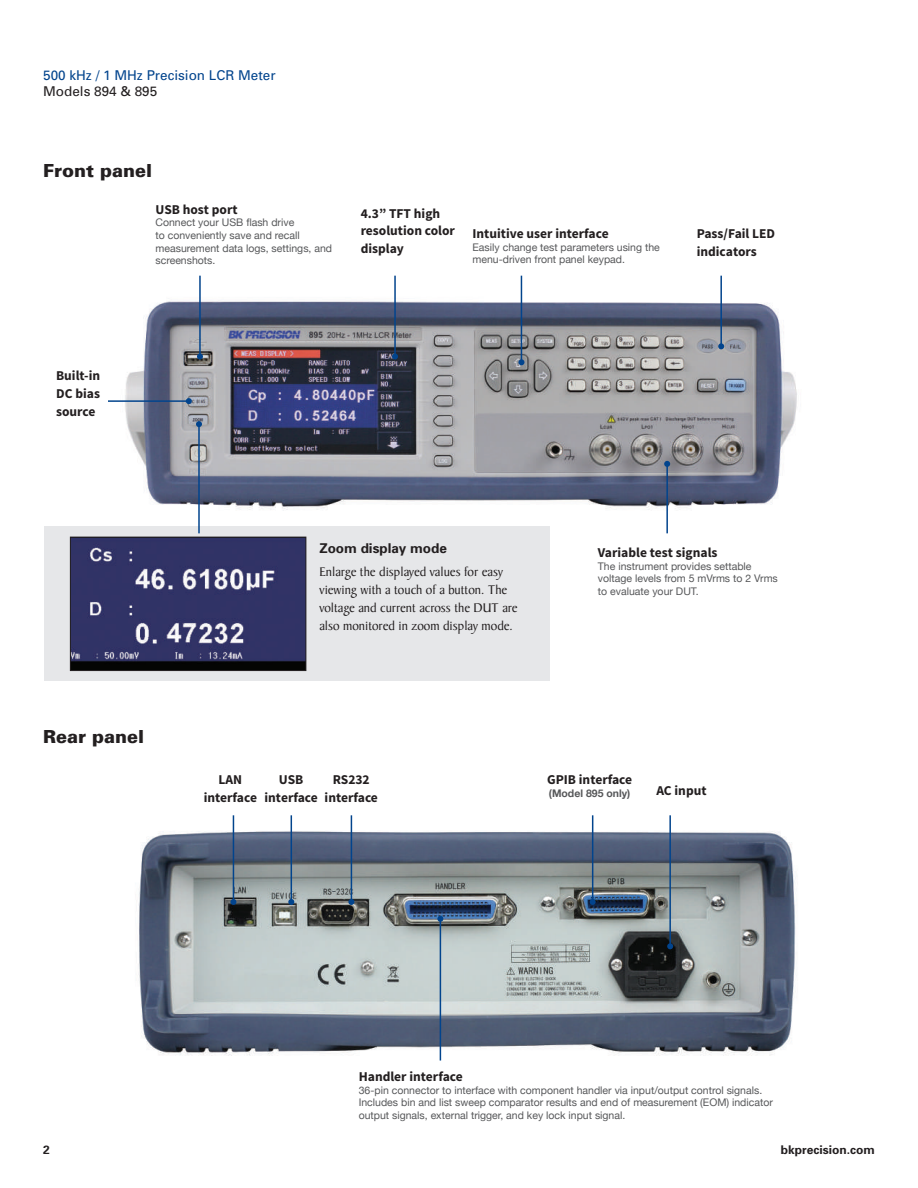
<style>
.page{position:relative;width:918px;height:1188px;background:#fff}
.page>*{position:absolute;margin:0;border:0;box-sizing:border-box;transform-origin:0 0}
.t1{font:900 18px "Univers";color:#231f20}
.t2{font:700 13.5px/18px "Source Sans Pro";color:#231f20;text-align:center}
.t3{font:13.5px/18px "Baker Signet";color:#231f20}
.t4{font:13.5px "Univers";color:#02448d}
.t5{font:700 13.5px "Univers";color:#231f20}
.t6{font:13.5px "Univers";color:#231f20}
.t7{font:700 12px "Univers";color:#231f20}
.t8{font:10.5px/12.6px "Helvetica Neue";color:#57585a}
.t9{font:700 10.5px "Helvetica Neue";color:#57585a}
</style>
<div class="page">
<img style="left:125px;top:291px;width:672px;height:220px">
<hr style="left:521px;top:276px;width:1px;height:86px;background:#02448d">
<svg style="left:518px;top:359px;width:6px;height:6px"></svg>
<hr style="left:720px;top:276px;width:2px;height:70px;background:#02448d">
<svg style="left:718px;top:343px;width:6px;height:6px"></svg>
<hr style="left:666px;top:464px;width:2px;height:69px;background:#02448d">
<svg style="left:664px;top:461px;width:6px;height:6px"></svg>
<img style="left:138px;top:820px;width:658px;height:241px">
<hr style="left:592px;top:815px;width:1px;height:87px;background:#02448d">
<svg style="left:590px;top:899px;width:6px;height:6px"></svg>
<hr style="left:351px;top:815px;width:1px;height:87px;background:#02448d">
<svg style="left:348px;top:899px;width:6px;height:6px"></svg>
<hr style="left:233px;top:815px;width:1px;height:87px;background:#02448d">
<svg style="left:230px;top:899px;width:6px;height:6px"></svg>
<hr style="left:291px;top:815px;width:1px;height:87px;background:#02448d">
<svg style="left:288px;top:899px;width:6px;height:6px"></svg>
<hr style="left:199px;top:276px;width:2px;height:80px;background:#02448d">
<svg style="left:197px;top:353px;width:6px;height:6px"></svg>
<hr style="left:440px;top:919px;width:1px;height:142px;background:#02448d">
<svg style="left:437px;top:916px;width:6px;height:6px"></svg>
<hr style="left:669px;top:815px;width:2px;height:131px;background:#02448d">
<svg style="left:667px;top:943px;width:6px;height:6px"></svg>
<hr style="left:394px;top:276px;width:2px;height:80px;background:#02448d">
<svg style="left:392px;top:353px;width:6px;height:6px"></svg>
<div style="left:44px;top:526px;width:506px;height:155px;background:#e6e7e9"></div>
<img style="left:72px;top:539px;width:232px;height:130px">
<div style="left:70px;top:537px;width:236px;height:134px;border:1px solid #231f20"></div>
<hr style="left:198px;top:424px;width:2px;height:109px;background:#02448d">
<svg style="left:196px;top:421px;width:6px;height:6px"></svg>
<hr style="left:108px;top:400px;width:81px;height:2px;background:#02448d">
<svg style="left:186px;top:398px;width:6px;height:6px"></svg>
<p class="t4" style="left:43px;top:67px;width:234px">500 kHz / 1 MHz Precision LCR Meter</p>
<p class="t6" style="left:43px;top:83px;width:116px">Models 894 &amp; 895</p>
<h1 class="t1" style="left:43px;top:160px;width:110px">Front panel</h1>
<p class="t2" style="left:156px;top:201px;width:84px">USB host port</p>
<p class="t8" style="left:156px;top:217px;width:178px">Connect your USB flash drive<br>to conveniently save and recall measurement data logs, settings, and screenshots.</p>
<p class="t2" style="left:361px;top:205px;width:96px;text-align:left">4.3” TFT high resolution color display</p>
<p class="t2" style="left:473px;top:225px;width:138px">Intuitive user interface</p>
<p class="t8" style="left:473px;top:241px;width:189px">Easily change test parameters using the menu-driven front panel keypad.</p>
<p class="t2" style="left:697px;top:225px;width:80px;text-align:left">Pass/Fail LED indicators</p>
<p class="t2" style="left:56px;top:367px;width:46px;text-align:justify">Built-in DC bias source</p>
<h1 class="t1" style="left:43px;top:726px;width:102px">Rear panel</h1>
<p class="t5" style="left:319px;top:540px;width:129px">Zoom display mode</p>
<p class="t3" style="left:319px;top:563px;width:200px">Enlarge the displayed values for easy viewing with a touch of a button. The voltage and current across the DUT are also monitored in zoom display mode.</p>
<p class="t2" style="left:598px;top:544px;width:121px">Variable test signals</p>
<p class="t8" style="left:598px;top:560px;width:181px">The instrument provides settable voltage levels from 5 mVrms to 2 Vrms to evaluate your DUT.</p>
<p class="t2" style="left:547px;top:772px;width:87px">GPIB interface</p>
<p class="t9" style="left:549px;top:785px;width:83px">(Model 895 only)</p>
<p class="t2" style="left:204px;top:772px;width:55px">LAN interface</p>
<p class="t2" style="left:265px;top:772px;width:55px">USB interface</p>
<p class="t2" style="left:656px;top:782px;width:52px">AC input</p>
<p class="t2" style="left:325px;top:772px;width:55px">RS232 interface</p>
<p class="t2" style="left:359px;top:1068px;width:106px">Handler interface</p>
<p class="t8" style="left:359px;top:1084px;width:416px">36-pin connector to interface with component handler via input/output control signals.<br>Includes bin and list sweep comparator results and end of measurement (EOM) indicator output signals, external trigger, and key lock input signal.</p>
<p class="t7" style="left:43px;top:1143px;width:8px">2</p>
<p class="t7" style="left:781px;top:1143px;width:96px">bkprecision.com</p>
</div>
